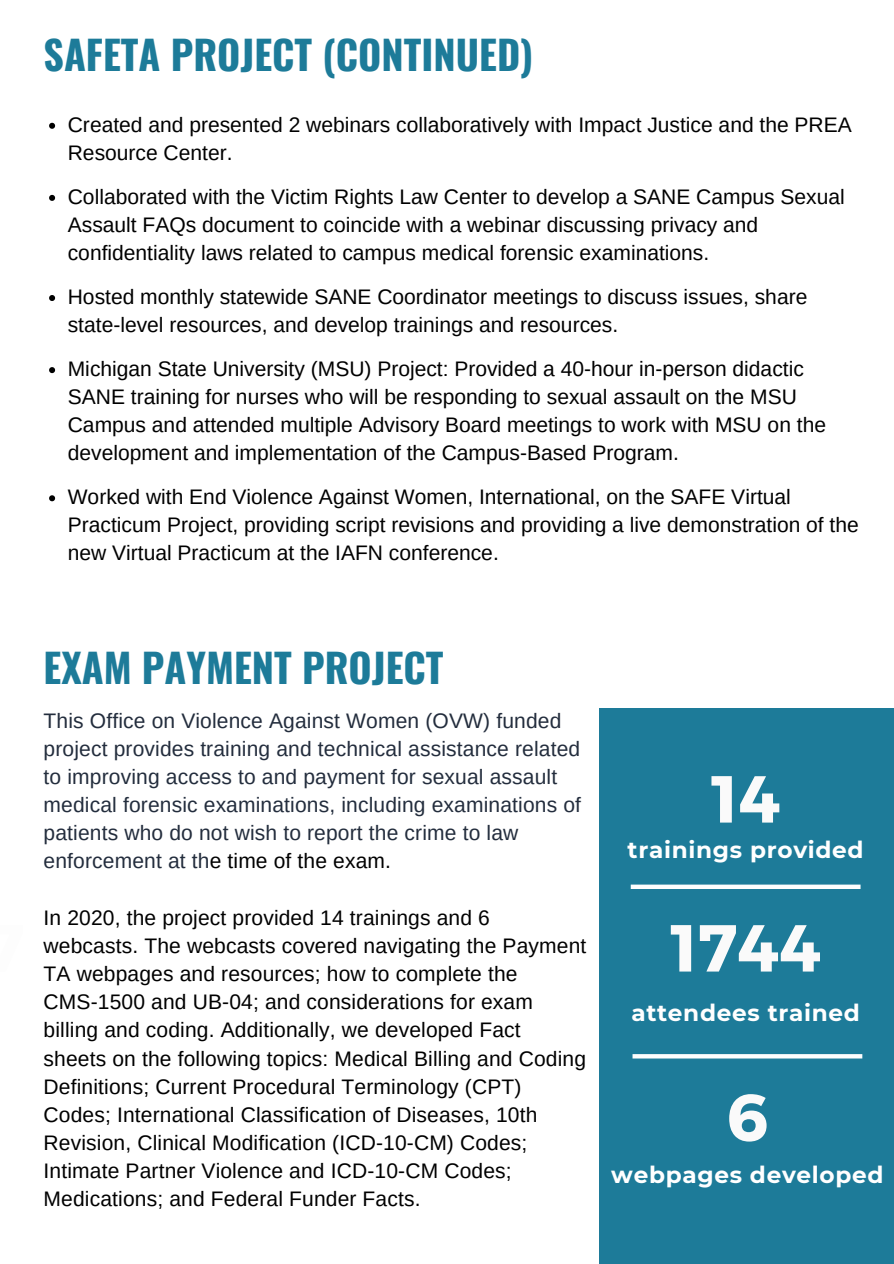
<style>
.page{position:relative;width:894px;height:1264px;background:#fff}
.page>*{position:absolute;margin:0;border:0;box-sizing:border-box;transform-origin:0 0}
.t1{font:700 66.3px "Montserrat";color:#fafafa}
.t2{font:700 39.75px "Oswald";color:#1d7b99}
.t3{font:700 23.25px "Montserrat";letter-spacing:.03em;color:#fff}
.t4{font:21px/28.2px "Arimo";color:#000}
.t5{font:21px/28.2px "Arimo";letter-spacing:.005em;color:#232d3d}
.s1{color:#000}
</style>
<div class="page">
<div style="left:599px;top:708px;width:294px;height:555px;background:#1d7b99"></div>
<svg style="left:630px;top:884px;width:230px;height:5px"></svg>
<svg style="left:632px;top:1054px;width:230px;height:4px"></svg>
<svg style="left:49px;top:123px;width:6px;height:6px"></svg>
<svg style="left:49px;top:195px;width:6px;height:6px"></svg>
<svg style="left:49px;top:295px;width:6px;height:6px"></svg>
<svg style="left:49px;top:367px;width:6px;height:6px"></svg>
<svg style="left:49px;top:495px;width:6px;height:6px"></svg>
<p class="t2" style="left:44px;top:24px;width:491px">SAFETA PROJECT (CONTINUED)</p>
<p class="t4" style="left:68px;top:110px;width:785px">Created and presented 2 webinars collaboratively with Impact Justice and the PREA<br>Resource Center.</p>
<p class="t4" style="left:68px;top:182px;width:778px">Collaborated with the Victim Rights Law Center to develop a SANE Campus Sexual<br>Assault FAQs document to coincide with a webinar discussing privacy and confidentiality laws related to campus medical forensic examinations.</p>
<p class="t4" style="left:68px;top:283px;width:740px">Hosted monthly statewide SANE Coordinator meetings to discuss issues, share state-level resources, and develop trainings and resources.</p>
<p class="t4" style="left:68px;top:355px;width:759px">Michigan State University (MSU) Project: Provided a 40-hour in-person didactic SANE training for nurses who will be responding to sexual assault on the MSU Campus and attended multiple Advisory Board meetings to work with MSU on the development and implementation of the Campus-Based Program.</p>
<p class="t4" style="left:68px;top:483px;width:792px">Worked with End Violence Against Women, International, on the SAFE Virtual<br>Practicum Project, providing script revisions and providing a live demonstration of the new Virtual Practicum at the IAFN conference.</p>
<p class="t2" style="left:44px;top:636px;width:401px">EXAM PAYMENT PROJECT</p>
<p class="t5" style="left:44px;top:706px;width:538px">This Office on Violence Against Women (OVW) funded project provides training and technical assistance related to improving access to and payment for sexual assault medical forensic examinations, including examinations of patients who do not wish to report the crime to law enforcement at th<span class="s1">e time of the exam.</span></p>
<p class="t4" style="left:44px;top:903px;width:544px">In 2020, the project provided 14 trainings and 6 webcasts. The webcasts covered navigating the Payment<br>TA webpages and resources; how to complete the</p>
<p class="t4" style="left:44px;top:987px;width:544px">CMS-1500 and UB-04; and considerations for exam billing and coding. Additionally, we developed Fact sheets on the following topics: Medical Billing and Coding Definitions; Current Procedural Terminology (CPT)<br>Codes; International Classification of Diseases, 10th Revision, Clinical Modification (ICD-10-CM) Codes; Intimate Partner Violence and ICD-10-CM Codes; Medications; and Federal Funder Facts.</p>
<p class="t1" style="left:710px;top:755px;width:71px">14</p>
<p class="t3" style="left:627px;top:835px;width:237px">trainings provided</p>
<p class="t1" style="left:670px;top:904px;width:152px">1744</p>
<p class="t3" style="left:631px;top:998px;width:230px">attendees trained</p>
<p class="t1" style="left:726px;top:1074px;width:43px">6</p>
<p class="t3" style="left:611px;top:1160px;width:274px">webpages developed</p>
</div>
